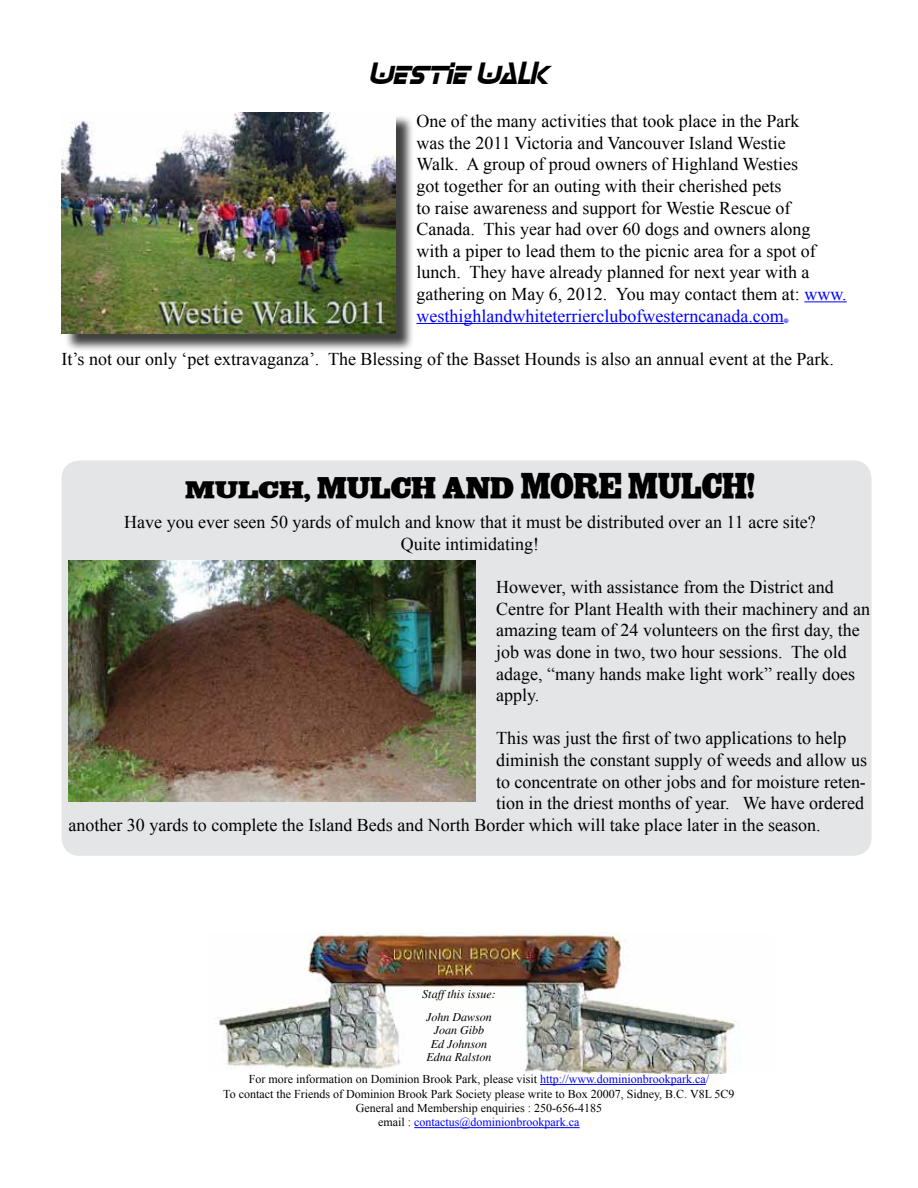
<style>
.page{position:relative;width:918px;height:1188px;background:#fff}
.page>*{position:absolute;margin:0;border:0;box-sizing:border-box;transform-origin:0 0}
.t1{font:31.5px "Cairo SF";color:#000;scale:.67 1}
.t2{font:italic 27px "Delta";color:#000}
.t3{font:18px/21.6px "Times New Roman";color:#000}
.t4{font:12px/14.4px "Times New Roman";color:#000;text-align:center}
.t5{font:italic 12px/13.5px "Times";color:#000;text-align:center}
.s1{color:#00f}
.s2{color:#6363ff}
.s3{font-size:21px}
.s4{font-size:26.25px}
</style>
<div class="page">
<img style="left:217px;top:932px;width:522px;height:141px">
<hr style="left:540px;top:1084px;width:166px;height:1px;background:#00f">
<hr style="left:414px;top:1127px;width:166px;height:1px;background:#00f">
<hr style="left:804px;top:301px;width:43px;height:1px;background:#00f">
<hr style="left:416px;top:323px;width:368px;height:1px;background:#00f">
<svg style="left:783px;top:318px;width:6px;height:6px"></svg>
<div style="left:64px;top:114px;width:350px;height:238px;background:#000;opacity:.75"></div>
<img style="left:62px;top:112px;width:333px;height:221px">
<div style="left:62px;top:461px;width:810px;height:395px;background:#e4e5e6;border-radius:18px"></div>
<img style="left:68px;top:560px;width:407px;height:241px">
<h2 class="t2" style="left:368px;top:54px;width:181px">WESTIE WALK</h2>
<p class="t3" style="left:416px;top:110px;width:432px">One of the many activities that took place in the Park<br>was the 2011 Victoria and Vancouver Island Westie<br>Walk. A group of proud owners of Highland Westies<br>got together for an outing with their cherished pets<br>to raise awareness and support for Westie Rescue of Canada. This year had over 60 dogs and owners along with a piper to lead them to the picnic area for a spot of lunch. They have already planned for next year with a gathering on May 6, 2012. You may contact them at: <span class="s1">www. westhighlandwhiteterrierclubofwesterncanada.com</span><span class="s2">.</span></p>
<p class="t3" style="left:62px;top:348px;width:774px">It’s not our only ‘pet extravaganza’. The Blessing of the Basset Hounds is also an annual event at the Park.</p>
<h1 class="t1" style="left:185px;top:465px;width:852px"><span class="s3">MULCH,</span> <span class="s4">MULCH AND</span> MORE MULCH!</h1>
<p class="t3" style="left:124px;top:511px;width:693px;text-align:center">Have you ever seen 50 yards of mulch and know that it must be distributed over an 11 acre site?<br>Quite intimidating!</p>
<p class="t3" style="left:496px;top:576px;width:375px">However, with assistance from the District and Centre for Plant Health with their machinery and an amazing team of 24 volunteers on the first day, the job was done in two, two hour sessions. The old adage, “many hands make light work” really does apply.</p>
<p class="t3" style="left:496px;top:727px;width:352px">This was just the first of two applications to help</p>
<p class="t3" style="left:496px;top:749px;width:372px">diminish the constant supply of weeds and allow us</p>
<p class="t3" style="left:496px;top:770px;width:371px">to concentrate on other jobs and for moisture reten-</p>
<p class="t3" style="left:496px;top:792px;width:370px">tion in the driest months of year. We have ordered</p>
<p class="t3" style="left:68px;top:814px;width:754px">another 30 yards to complete the Island Beds and North Border which will take place later in the season.</p>
<p class="t5" style="left:422px;top:983px;width:75px;line-height:22.5px">Staff this issue:<br>John Dawson</p>
<p class="t5" style="left:427px;top:1023px;width:67px">Joan Gibb<br>Ed Johnson<br>Edna Ralston</p>
<p class="t4" style="left:223px;top:1072px;width:513px">For more information on Dominion Brook Park, please visit <span class="s1">http://www.dominionbrookpark.ca/<br></span>To contact the Friends of Dominion Brook Park Society please write to Box 20007, Sidney, B.C. V8L 5C9<br>General and Membership enquiries : 250-656-4185<br>email : <span class="s1">contactus@dominionbrookpark.ca</span></p>
</div>
